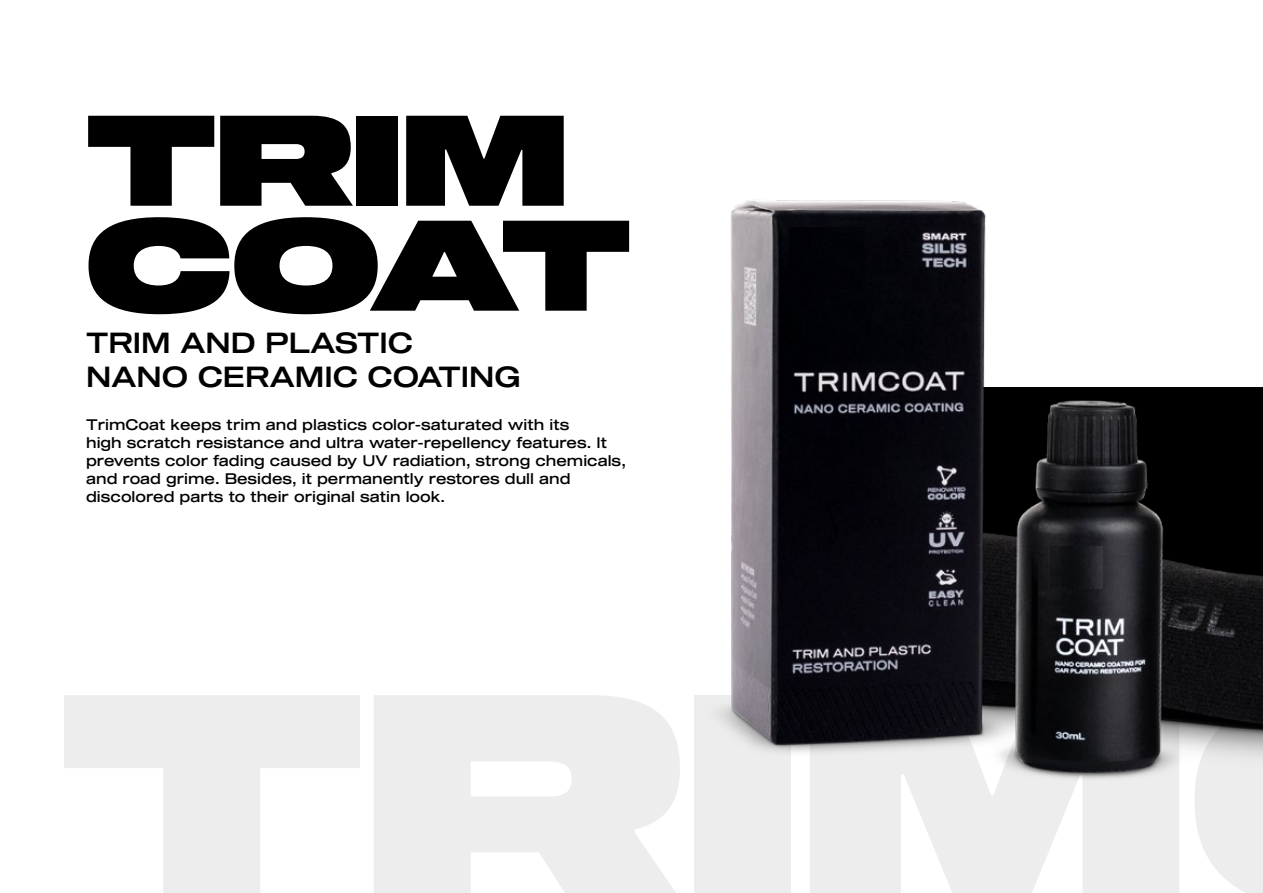
<style>
.page{position:relative;width:1263px;height:893px;background:#fff}
.page>*{position:absolute;margin:0;border:0;box-sizing:border-box;transform-origin:0 0}
.t1{font:126px/105px "Shapiro 95 Super Extd";color:#000}
.t2{font:28.5px/34.5px "Shapiro 55 Middle Wide";color:#000}
.t3{font:15px/18px "Shapiro 45 Welter Wide";color:#000}
</style>
<div class="page">
<img style="left:719px;top:199px;width:544px;height:580px">
<div style="left:790px;top:227px;width:75px;height:63px;background:#010207"></div>
<img style="left:1051px;top:547px;width:52px;height:42px">
<h1 class="t1" style="left:86px;top:114px;width:546px">TRIM<br>COAT</h1>
<h2 class="t2" style="left:86px;top:326px;width:436px">TRIM AND PLASTIC<br>NANO CERAMIC COATING</h2>
<p class="t3" style="left:86px;top:416px;width:541px">TrimCoat keeps trim and plastics color-saturated with its<br>high scratch resistance and ultra water-repellency features. It prevents color fading caused by UV radiation, strong chemicals, and road grime. Besides, it permanently restores dull and discolored parts to their original satin look.</p>
</div>
